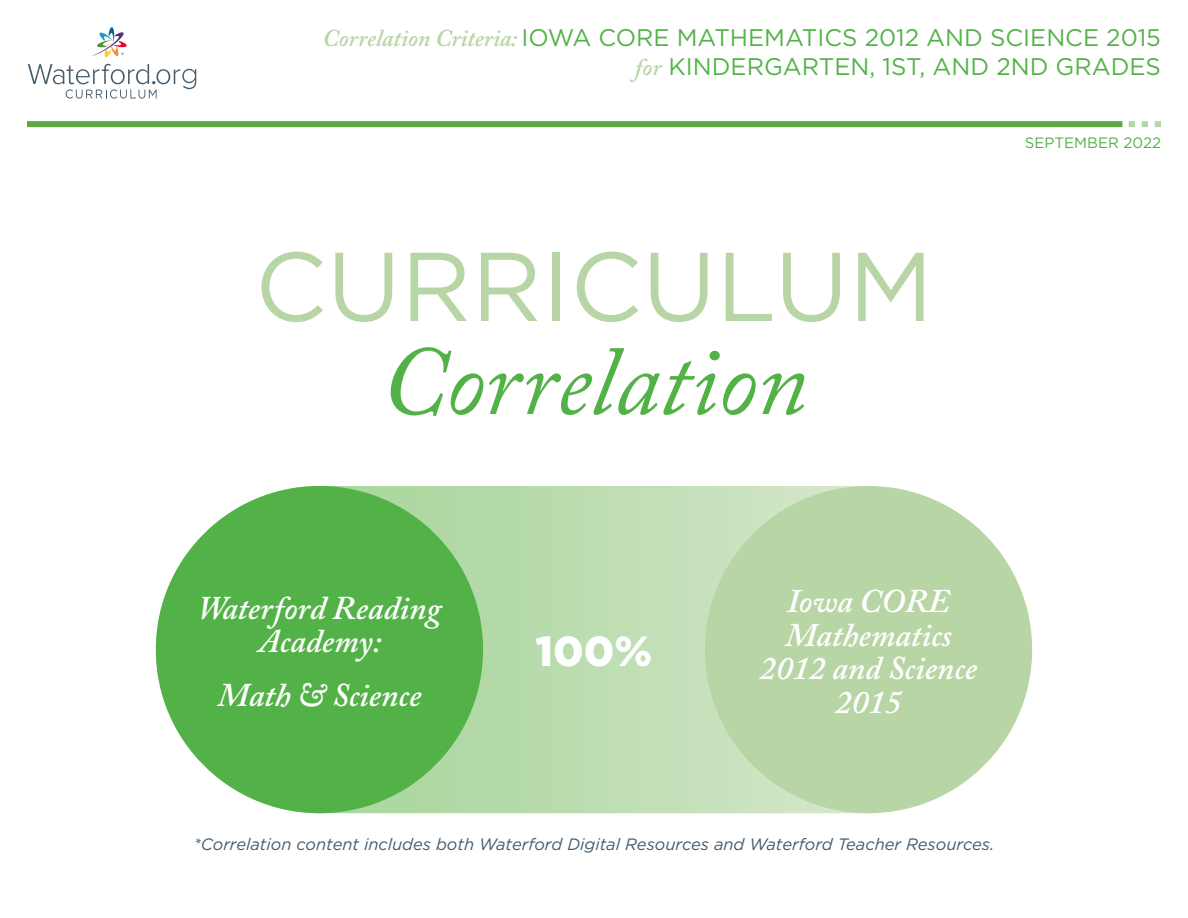
<style>
.page{position:relative;width:1188px;height:918px;background:#fff}
.page>*{position:absolute;margin:0;border:0;box-sizing:border-box;transform-origin:0 0}
.t1{font:italic 97.5px "Adobe Caslon Pro";color:#53b247}
.t2{font:97.5px "Gotham";color:#b8d5a5}
.t3{font:900 42px "Gotham";color:#fff}
.t4{font:italic 600 33px/33.6px "Adobe Caslon Pro";color:#fff;text-align:center}
.t5{font:24px/28.8px "Gotham";color:#53b247;text-align:right}
.t6{font:italic 16.5px "Gotham";color:#435b6d}
.t7{font:15px "Gotham";color:#53b247}
.s1{font-family:"Adobe Caslon Pro";font-weight:600;font-style:italic;color:#b8d5a5}
</style>
<div class="page">
<div style="left:27px;top:121px;width:1095px;height:6px;background:#60a744"></div>
<svg style="left:1129px;top:121px;width:6px;height:6px"></svg>
<svg style="left:1142px;top:121px;width:6px;height:6px"></svg>
<svg style="left:1155px;top:121px;width:6px;height:6px"></svg>
<svg style="left:156px;top:486px;width:700px;height:327px;background:#c3e0b9"></svg>
<div style="left:156px;top:486px;width:327px;height:327px;background:#53b247;border-radius:50%"></div>
<div style="left:705px;top:486px;width:327px;height:327px;background:#b8d5a5;border-radius:50%"></div>
<svg style="left:28px;top:64px;width:168px;height:35px"></svg>
<svg style="left:92px;top:27px;width:35px;height:31px"></svg>
<p class="t5" style="left:323px;top:23px;width:840px"><span class="s1">Correlation Criteria:</span> IOWA CORE MATHEMATICS 2012 AND SCIENCE 2015 <span class="s1">for</span> KINDERGARTEN, 1ST, AND 2ND GRADES</p>
<h1 class="t2" style="left:255px;top:224px;width:680px">CURRICULUM</h1>
<h1 class="t1" style="left:381px;top:323px;width:428px">Correlation</h1>
<p class="t7" style="left:1025px;top:133px;width:138px">SEPTEMBER 2022</p>
<h3 class="t4" style="left:197px;top:591px;width:246px">Waterford Reading<br>Academy:</h3>
<h3 class="t4" style="left:218px;top:678px;width:205px">Math &amp; Science</h3>
<h2 class="t3" style="left:536px;top:623px;width:118px">100%</h2>
<h3 class="t4" style="left:760px;top:584px;width:219px">Iowa CORE<br>Mathematics<br>2012 and Science<br>2015</h3>
<p class="t6" style="left:194px;top:834px;width:802px">*Correlation content includes both Waterford Digital Resources and Waterford Teacher Resources.</p>
</div>
